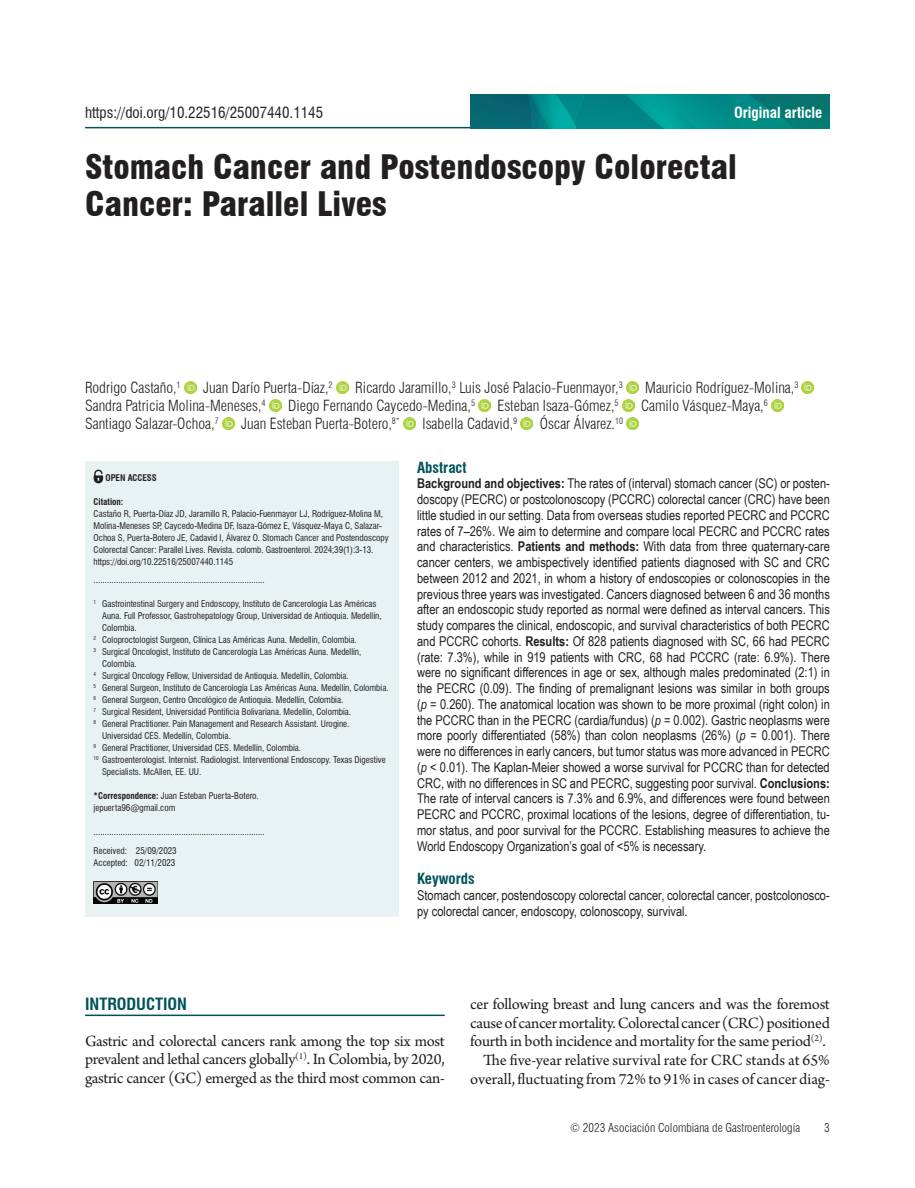
<style>
.page{position:relative;width:915px;height:1188px;background:#fff}
.page>*{position:absolute;margin:0;border:0;box-sizing:border-box;transform-origin:0 0}
.t1{font:900 condensed 33px/37.5px "Swiss 721 BT";color:#231f20}
.Texto{font:16.5px/18.8px "Arno Pro";letter-spacing:-.02em;color:#231f20;text-align:justify}
.Texto_con_sangría{font:16.5px/18.8px "Arno Pro";letter-spacing:-.005em;color:#231f20;text-align:right}
.Título_1{font:700 condensed 16.5px "Swiss 721 BT";color:#00525d}
.Autores{font:300 condensed 15px "Swiss 721 BT";color:#231f20}
.t2{font:condensed 15px "Swiss 721 BT";color:#231f20}
.t3{font:700 condensed 15px "Swiss 721 BT";color:#00525d}
.t4{font:700 condensed 15px "Swiss 721 BT";color:#fff}
.t5{font:13.5px/15.8px "Arial Narrow";color:#231f20;text-align:justify}
.t6{font:300 condensed 12px "Swiss 721 BT";color:#231f20}
.Créditos_autores{font:condensed 9px/12px "Swiss 721 BT";color:#231f20}
.citacion{font:condensed 9px/12px "Swiss 721 BT";color:#231f20}
.Créditos_autores-2{font:700 condensed 9px "Swiss 721 BT";color:#231f20}
.s1{font-weight:700}
.s2{font-style:italic}
</style>
<div class="page">
<hr style="left:85px;top:127px;width:744px;height:1px;background:#00525d">
<img style="left:470px;top:94px;width:359px;height:34px">
<svg style="left:184px;top:381px;width:12px;height:12px"></svg>
<svg style="left:336px;top:381px;width:12px;height:12px"></svg>
<svg style="left:626px;top:381px;width:12px;height:12px"></svg>
<svg style="left:801px;top:381px;width:12px;height:12px"></svg>
<svg style="left:269px;top:399px;width:12px;height:12px"></svg>
<svg style="left:478px;top:399px;width:12px;height:12px"></svg>
<svg style="left:622px;top:399px;width:12px;height:12px"></svg>
<svg style="left:771px;top:399px;width:12px;height:12px"></svg>
<svg style="left:222px;top:417px;width:12px;height:12px"></svg>
<svg style="left:403px;top:417px;width:12px;height:12px"></svg>
<svg style="left:520px;top:417px;width:12px;height:12px"></svg>
<svg style="left:626px;top:417px;width:12px;height:12px"></svg>
<div style="left:85px;top:461px;width:313px;height:456px;background:#e8f2f3"></div>
<svg style="left:93px;top:470px;width:10px;height:13px"></svg>
<img style="left:94px;top:882px;width:64px;height:22px">
<hr style="left:85px;top:1015px;width:359px;height:1px;background:#00525d">
<p class="t2" style="left:85px;top:103px;width:239px">https://doi.org/10.22516/25007440.1145</p>
<p class="t4" style="left:733px;top:103px;width:90px">Original article</p>
<h1 class="t1" style="left:85px;top:148px;width:653px">Stomach Cancer and Postendoscopy Colorectal<br>Cancer: Parallel Lives</h1>
<p class="Autores" style="left:85px;top:379px;width:97px">Rodrigo Castaño,<sup>1</sup></p>
<p class="Autores" style="left:203px;top:379px;width:131px">Juan Darío Puerta-Díaz,<sup>2</sup></p>
<p class="Autores" style="left:355px;top:379px;width:269px">Ricardo Jaramillo,<sup>3</sup> Luis José Palacio-Fuenmayor,<sup>3</sup></p>
<p class="Autores" style="left:645px;top:379px;width:155px">Mauricio Rodríguez-Molina,<sup>3</sup></p>
<p class="Autores" style="left:85px;top:397px;width:182px">Sandra Patricia Molina-Meneses,<sup>4</sup></p>
<p class="Autores" style="left:288px;top:397px;width:188px">Diego Fernando Caycedo-Medina,<sup>5</sup></p>
<p class="Autores" style="left:497px;top:397px;width:122px">Esteban Isaza-Gómez,<sup>5</sup></p>
<p class="Autores" style="left:641px;top:397px;width:128px">Camilo Vásquez-Maya,<sup>6</sup></p>
<p class="Autores" style="left:85px;top:415px;width:135px">Santiago Salazar-Ochoa,<sup>7</sup></p>
<p class="Autores" style="left:241px;top:415px;width:160px">Juan Esteban Puerta-Botero,<sup>8*</sup></p>
<p class="Autores" style="left:422px;top:415px;width:96px">Isabella Cadavid,<sup>9</sup></p>
<p class="Autores" style="left:539px;top:415px;width:85px">Óscar Álvarez.<sup>10</sup></p>
<p class="Créditos_autores-2" style="left:105px;top:472px;width:53px">OPEN ACCESS</p>
<p class="Créditos_autores-2" style="left:94px;top:496px;width:31px">Citation:</p>
<p class="citacion" style="left:94px;top:507px;width:297px">Castaño R, Puerta-Díaz JD, Jaramillo R, Palacio-Fuenmayor LJ, Rodríguez-Molina M, Molina-Meneses SP, Caycedo-Medina DF, Isaza-Gómez E, Vásquez-Maya C, Salazar-Ochoa S, Puerta-Botero JE, Cadavid I, Álvarez O. Stomach Cancer and Postendoscopy Colorectal Cancer: Parallel Lives. Revista. colomb. Gastroenterol. 2024;39(1):3-13. https://doi.org/10.22516/25007440.1145</p>
<p class="Créditos_autores" style="left:94px;top:573px;width:172px">............................................................................</p>
<p class="Créditos_autores" style="left:102px;top:597px;width:281px;text-indent:-9px"><sup>1</sup> Gastrointestinal Surgery and Endoscopy, Instituto de Cancerología Las Américas<br>Auna. Full Professor, Gastrohepatology Group, Universidad de Antioquia. Medellín,<br>Colombia.</p>
<p class="Créditos_autores" style="left:94px;top:633px;width:265px"><sup>2</sup> Coloproctologist Surgeon, Clínica Las Américas Auna. Medellín, Colombia.</p>
<p class="Créditos_autores" style="left:102px;top:645px;width:261px;text-indent:-9px"><sup>3</sup> Surgical Oncologist, Instituto de Cancerología Las Américas Auna. Medellín,<br>Colombia.</p>
<p class="Créditos_autores" style="left:94px;top:669px;width:257px"><sup>4</sup> Surgical Oncology Fellow, Universidad de Antioquia. Medellín, Colombia.</p>
<p class="Créditos_autores" style="left:94px;top:681px;width:296px"><sup>5</sup> General Surgeon, Instituto de Cancerología Las Américas Auna. Medellín, Colombia.</p>
<p class="Créditos_autores" style="left:94px;top:693px;width:251px"><sup>6</sup> General Surgeon, Centro Oncológico de Antioquia. Medellín, Colombia.</p>
<p class="Créditos_autores" style="left:94px;top:705px;width:259px"><sup>7</sup> Surgical Resident, Universidad Pontificia Bolivariana. Medellín, Colombia.</p>
<p class="Créditos_autores" style="left:102px;top:717px;width:249px;text-indent:-9px"><sup>8</sup> General Practitioner. Pain Management and Research Assistant. Urogine.<br>Universidad CES. Medellín, Colombia.</p>
<p class="Créditos_autores" style="left:94px;top:741px;width:209px"><sup>9</sup> General Practitioner, Universidad CES. Medellín, Colombia.</p>
<p class="Créditos_autores" style="left:102px;top:753px;width:285px;text-indent:-9px"><sup>10</sup> Gastroenterologist. Internist. Radiologist. Interventional Endoscopy. Texas Digestive<br>Specialists. McAllen, EE. UU.</p>
<p class="Créditos_autores" style="left:94px;top:789px;width:167px"><span class="s1">*Correspondence:</span> Juan Esteban Puerta-Botero.</p>
<p class="Créditos_autores" style="left:94px;top:801px;width:83px">jepuerta96@gmail.com</p>
<p class="Créditos_autores" style="left:94px;top:825px;width:172px">............................................................................</p>
<p class="citacion" style="left:94px;top:845px;width:85px">Received: 25/09/2023</p>
<p class="citacion" style="left:94px;top:857px;width:83px">Accepted: 02/11/2023</p>
<p class="t3" style="left:417px;top:458px;width:51px">Abstract</p>
<p class="t5" style="left:417px;top:475px;width:414px"><span class="s1">Background and objectives:</span> The rates of (interval) stomach cancer (SC) or posten&shy;doscopy (PECRC) or postcolonoscopy (PCCRC) colorectal cancer (CRC) have been little studied in our setting. Data from overseas studies reported PECRC and PCCRC rates of 7–26%. We aim to determine and compare local PECRC and PCCRC rates and characteristics. <span class="s1">Patients and methods:</span> With data from three quaternary-care cancer centers, we ambispectively identified patients diagnosed with SC and CRC between 2012 and 2021, in whom a history of endoscopies or colonoscopies in the previous three years was investigated. Cancers diagnosed between 6 and 36 months after an endoscopic study reported as normal were defined as interval cancers. This study compares the clinical, endoscopic, and survival characteristics of both PECRC and PCCRC cohorts. <span class="s1">Results:</span> Of 828 patients diagnosed with SC, 66 had PECRC (rate: 7.3%), while in 919 patients with CRC, 68 had PCCRC (rate: 6.9%). There were no significant differences in age or sex, although males predominated (2:1) in the PECRC (0.09). The finding of premalignant lesions was similar in both groups (<span class="s2">p</span> = 0.260). The anatomical location was shown to be more proximal (right colon) in the PCCRC than in the PECRC (cardia/fundus) (<span class="s2">p</span> = 0.002). Gastric neoplasms were more poorly differentiated (58%) than colon neoplasms (26%) (<span class="s2">p</span> = 0.001). There were no differences in early cancers, but tumor status was more advanced in PECRC (<span class="s2">p</span> &lt; 0.01). The Kaplan-Meier showed a worse survival for PCCRC than for detected CRC, with no differences in SC and PECRC, suggesting poor survival. <span class="s1">Conclusions:<br></span>The rate of interval cancers is 7.3% and 6.9%, and differences were found between PECRC and PCCRC, proximal locations of the lesions, degree of differentiation, tu&shy;mor status, and poor survival for the PCCRC. Establishing measures to achieve the World Endoscopy Organization’s goal of &lt;5% is necessary.</p>
<p class="t3" style="left:417px;top:870px;width:59px">Keywords</p>
<p class="t5" style="left:417px;top:887px;width:414px">Stomach cancer, postendoscopy colorectal cancer, colorectal cancer, postcolonosco&shy;py colorectal cancer, endoscopy, colonoscopy, survival.</p>
<p class="Título_1" style="left:85px;top:994px;width:103px">INTRODUCTION</p>
<p class="Texto" style="left:85px;top:1032px;width:361px">Gastric and colorectal cancers rank among the top six most prevalent and lethal cancers globally<sup>(1)</sup>. In Colombia, by 2020, gastric cancer (GC) emerged as the third most common can-</p>
<p class="Texto" style="left:470px;top:996px;width:361px">cer following breast and lung cancers and was the foremost cause of cancer mortality. Colorectal cancer (CRC) positioned fourth in both incidence and mortality for the same period<sup>(2)</sup>.</p>
<p class="Texto_con_sangría" style="left:470px;top:1052px;width:361px">The five-year relative survival rate for CRC stands at 65% overall, fluctuating from 72% to 91% in cases of cancer diag-</p>
<p class="t6" style="left:570px;top:1120px;width:231px">© 2023 Asociación Colombiana de Gastroenterología</p>
<p class="t6" style="left:824px;top:1120px;width:7px">3</p>
</div>
